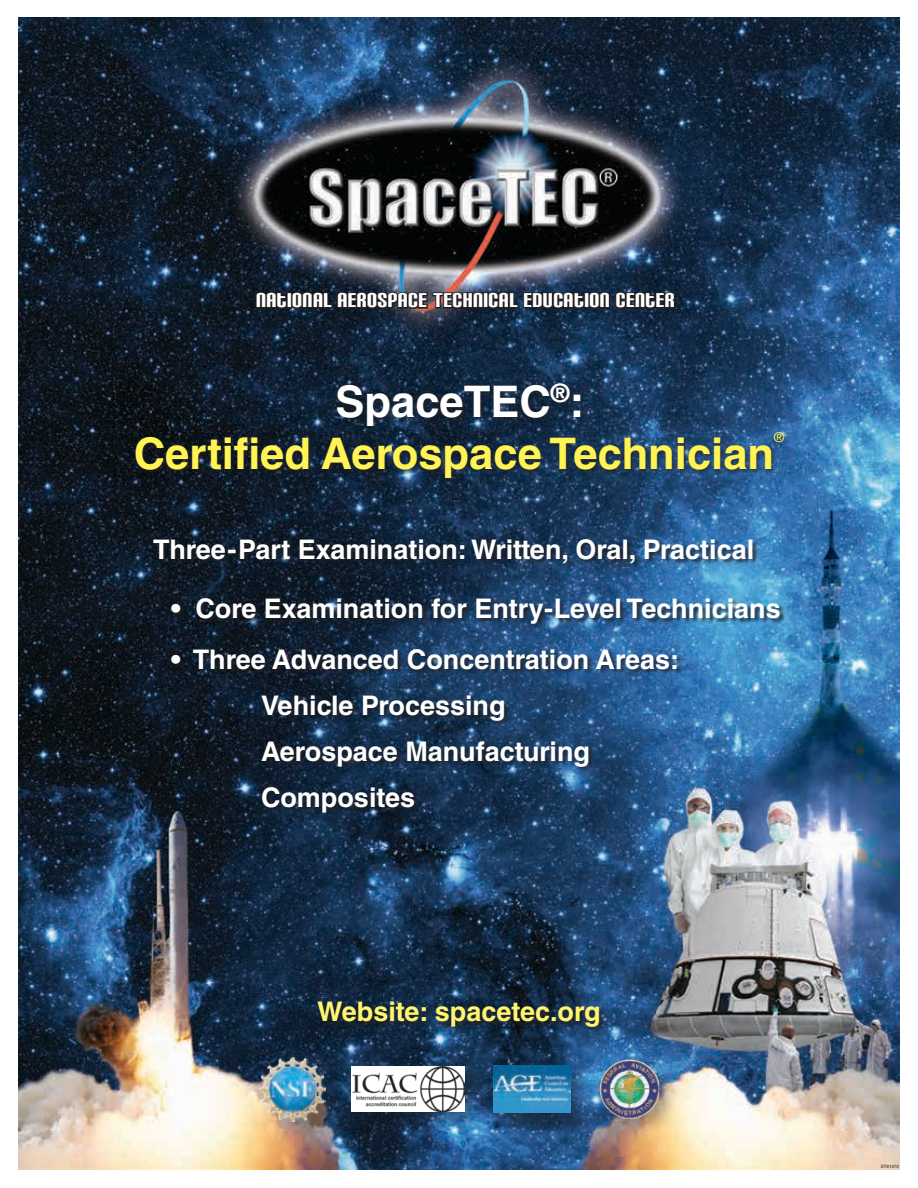
<style>
.page{position:relative;width:918px;height:1188px;background:#fff}
.page>*{position:absolute;margin:0;border:0;box-sizing:border-box;transform-origin:0 0}
.t1{font:700 43.5px/52.2px "Helvetica LT Std";color:#fff454;text-align:center}
.t2{font:700 27px/45.9px "Helvetica LT Std";color:#fff}
.t3{font:700 27px "Helvetica LT Std";color:#fff56e}
.t4{font:24px "Carbon Block";letter-spacing:.02em;color:#fff}
.t5{font:13.5px "Helvetica LT Std";color:#fff454}
.t6{font:4.5px "Helvetica LT Std";color:#231f20}
.s1{color:#fff}
</style>
<div class="page">
<img style="left:18px;top:18px;width:882px;height:1152px">
<div style="left:133px;top:380px;width:657px;height:105px;background:#231f20;opacity:.75"></div>
<svg style="left:254px;top:290px;width:422px;height:21px;background:#23252e"></svg>
<div style="left:255px;top:1053px;width:425px;height:88px;background:#231f20;opacity:.38"></div>
<img style="left:600px;top:1060px;width:60px;height:59px">
<img style="left:260px;top:1057px;width:65px;height:65px">
<img style="left:494px;top:1066px;width:76px;height:47px">
<img style="left:352px;top:1067px;width:113px;height:44px">
<div style="left:153px;top:539px;width:633px;height:493px;background:#231f20;opacity:.75"></div>
<p class="t4" style="left:256px;top:289px;width:420px">NATIONAL AEROSPACE TECHNICAL EDUCATION CENTER</p>
<h1 class="t1" style="left:134px;top:375px;width:642px"><span class="s1">SpaceTEC</span><sup>®</sup><span class="s1">:<br></span>Certified Aerospace Technician</h1>
<p class="t5" style="left:774px;top:430px;width:11px">®</p>
<p class="t2" style="left:153px;top:526px;width:603px">Three-Part Examination: Written, Oral, Practical</p>
<p class="t2" style="left:171px;top:586px;width:611px">• Core Examination for Entry-Level Technicians</p>
<p class="t2" style="left:261px;top:636px;width:420px;text-indent:-90px">• Three Advanced Concentration Areas:<br>Vehicle Processing<br>Aerospace Manufacturing<br>Composites</p>
<p class="t3" style="left:317px;top:995px;width:285px">Website: spacetec.org</p>
<p class="t6" style="left:881px;top:1164px;width:19px">ST91472</p>
</div>
